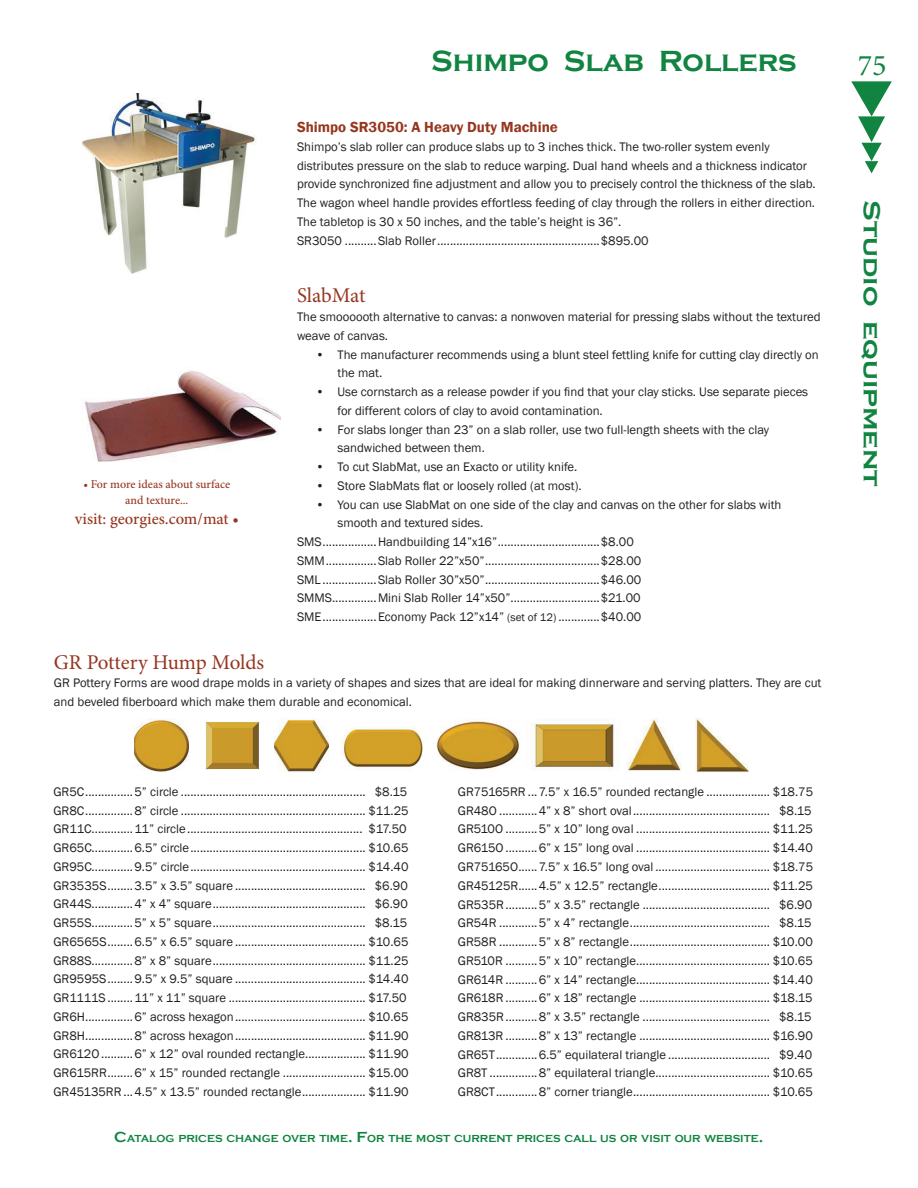
<style>
.page{position:relative;width:918px;height:1188px;background:#fff}
.page>*{position:absolute;margin:0;border:0;box-sizing:border-box;transform-origin:0 0}
.t1{font:700 30px "Copperplate Gothic";color:#108440}
.t2{font:30px "Minion Pro";color:#108440}
.t3{font:700 24px "Copperplate Gothic";color:#108440;scale:1.2 1}
.t4{font:21px "Minion Pro";letter-spacing:-.005em;color:#96361f}
.t5{font:500 16.5px "Minion Pro";color:#96361f}
.t6{font:600 15px "Franklin Gothic";color:#96361f}
.t7{font:12.75px/18.8px "Franklin Gothic";color:#231f20}
.t8{font:500 12px/16.2px "Minion Pro";letter-spacing:-.005em;color:#96361f;text-align:center}
.t9{font:700 10.5px "Copperplate Gothic";color:#108440}
.s1{font-weight:400}
.s2{font-size:11.25px}
.s3{font-size:15px}
</style>
<div class="page">
<svg style="left:851px;top:81px;width:41px;height:93px"></svg>
<img style="left:82px;top:94px;width:173px;height:179px">
<img style="left:85px;top:371px;width:195px;height:91px">
<img style="left:134px;top:719px;width:54px;height:54px">
<img style="left:274px;top:719px;width:54px;height:53px">
<img style="left:205px;top:721px;width:54px;height:49px">
<img style="left:340px;top:727px;width:85px;height:41px">
<img style="left:436px;top:721px;width:84px;height:49px">
<img style="left:531px;top:723px;width:89px;height:47px">
<img style="left:628px;top:719px;width:54px;height:52px">
<img style="left:696px;top:719px;width:53px;height:54px">
<p class="t8" style="left:83px;top:476px;width:148px"><span class="s1">•</span> For more ideas about surface and texture...</p>
<p class="t5" style="left:75px;top:508px;width:166px">visit: georgies.com/mat <span class="s1">•</span></p>
<h1 class="t1" style="left:431px;top:45px;width:367px">Shimpo Slab Rollers</h1>
<h1 class="t2" style="left:858px;top:46px;width:30px">75</h1>
<p class="t6" style="left:297px;top:118px;width:262px">Shimpo SR3050: A Heavy Duty Machine</p>
<p class="t7" style="left:297px;top:137px;width:520px">Shimpo’s slab roller can produce slabs up to 3 inches thick. The two-roller system evenly distributes pressure on the slab to reduce warping. Dual hand wheels and a thickness indicator provide synchronized fine adjustment and allow you to precisely control the thickness of the slab.<br>The wagon wheel handle provides effortless feeding of clay through the rollers in either direction.<br>The tabletop is 30 x 50 inches, and the table’s height is 36”.<br>SR3050 ..........Slab Roller...................................................$895.00</p>
<h3 class="t4" style="left:297px;top:281px;width:70px">SlabMat</h3>
<p class="t7" style="left:297px;top:308px;width:525px">The smoooooth alternative to canvas: a nonwoven material for pressing slabs without the textured weave of canvas.</p>
<p class="t7" style="left:337px;top:345px;width:483px;text-indent:-22px">• The manufacturer recommends using a blunt steel fettling knife for cutting clay directly on the mat.</p>
<p class="t7" style="left:337px;top:383px;width:472px;text-indent:-22px">• Use cornstarch as a release powder if you find that your clay sticks. Use separate pieces for different colors of clay to avoid contamination.</p>
<p class="t7" style="left:337px;top:420px;width:433px;text-indent:-22px">• For slabs longer than 23” on a slab roller, use two full-length sheets with the clay sandwiched between them.</p>
<p class="t7" style="left:316px;top:458px;width:263px">• To cut SlabMat, use an Exacto or utility knife.</p>
<p class="t7" style="left:316px;top:476px;width:267px">• Store SlabMats flat or loosely rolled (at most).</p>
<p class="t7" style="left:316px;top:495px;width:467px">• You can use SlabMat on one side of the clay and canvas on the other for slabs with</p>
<p class="t7" style="left:337px;top:514px;width:147px">smooth and textured sides.</p>
<p class="t7" style="left:297px;top:533px;width:338px">SMS.................Handbuilding 14”x16”................................$8.00</p>
<p class="t7" style="left:297px;top:551px;width:346px">SMM................Slab Roller 22”x50”....................................$28.00</p>
<p class="t7" style="left:297px;top:570px;width:346px">SML .................Slab Roller 30”x50”....................................$46.00</p>
<p class="t7" style="left:297px;top:589px;width:345px">SMMS..............Mini Slab Roller 14”x50”............................$21.00</p>
<p class="t7" style="left:297px;top:608px;width:346px">SME.................Economy Pack 12”x14” <span class="s2">(set of 12)</span> .............$40.00</p>
<h2 class="t3" style="left:885px;top:200px;width:240px;rotate:90deg">Studio equipment</h2>
<h3 class="t4" style="left:54px;top:648px;width:212px">GR Pottery Hump Molds</h3>
<p class="t7" style="left:54px;top:674px;width:769px">GR Pottery Forms are wood drape molds in a variety of shapes and sizes that are ideal for making dinnerware and serving platters. They are cut and beveled fiberboard which make them durable and economical.</p>
<p class="t7" style="left:53px;top:783px;width:357px">GR5C...............5” circle .......................................................... $8.15<br>GR8C...............8” circle .......................................................... $11.25<br>GR11C.............11” circle....................................................... $17.50<br>GR65C.............6.5” circle....................................................... $10.65<br>GR95C.............9.5” circle....................................................... $14.40<br>GR3535S........3.5” x 3.5” square ......................................... $6.90<br>GR44S.............4” x 4” square................................................ $6.90<br>GR55S.............5” x 5” square................................................ $8.15<br>GR6565S........6.5” x 6.5” square ......................................... $10.65<br>GR88S.............8” x 8” square................................................ $11.25<br>GR9595S........9.5” x 9.5” square ......................................... $14.40<br>GR1111S........11” x 11” square ........................................... $17.50<br>GR6H...............6” across hexagon......................................... $10.65<br>GR8H...............8” across hexagon......................................... $11.90<br>GR612O..........6” x 12” oval rounded rectangle................... $11.90<br>GR615RR........6” x 15” rounded rectangle .......................... $15.00<br>GR45135RR...4.5” x 13.5” rounded rectangle.................... $11.90</p>
<p class="t7" style="left:458px;top:783px;width:357px">GR75165RR ...7.5” x 16.5” rounded rectangle .................... $18.75<br>GR48O ............4” x 8” short oval........................................... $8.15<br>GR510O ..........5” x 10” long oval .......................................... $11.25<br>GR615O..........6” x 15” long oval .......................................... $14.40<br>GR75165O......7.5” x 16.5” long oval .................................... $18.75<br>GR45125R......4.5” x 12.5” rectangle................................... $11.25<br>GR535R..........5” x 3.5” rectangle ........................................ $6.90<br>GR54R ............5” x 4” rectangle............................................ $8.15<br>GR58R ............5” x 8” rectangle............................................ $10.00<br>GR510R ..........5” x 10” rectangle.......................................... $10.65<br>GR614R ..........6” x 14” rectangle.......................................... $14.40<br>GR618R ..........6” x 18” rectangle ......................................... $18.15<br>GR835R..........8” x 3.5” rectangle ........................................ $8.15<br>GR813R ..........8” x 13” rectangle ......................................... $16.90<br>GR65T.............6.5” equilateral triangle ................................ $9.40<br>GR8T ...............8” equilateral triangle.................................... $10.65<br>GR8CT.............8” corner triangle........................................... $10.65</p>
<p class="t9" style="left:114px;top:1133px;width:651px"><span class="s3">C</span>ATALOG PRICES CHANGE OVER TIME<span class="s3">. F</span>OR THE MOST CURRENT PRICES CALL US OR VISIT OUR WEBSITE<span class="s3">.</span></p>
</div>
